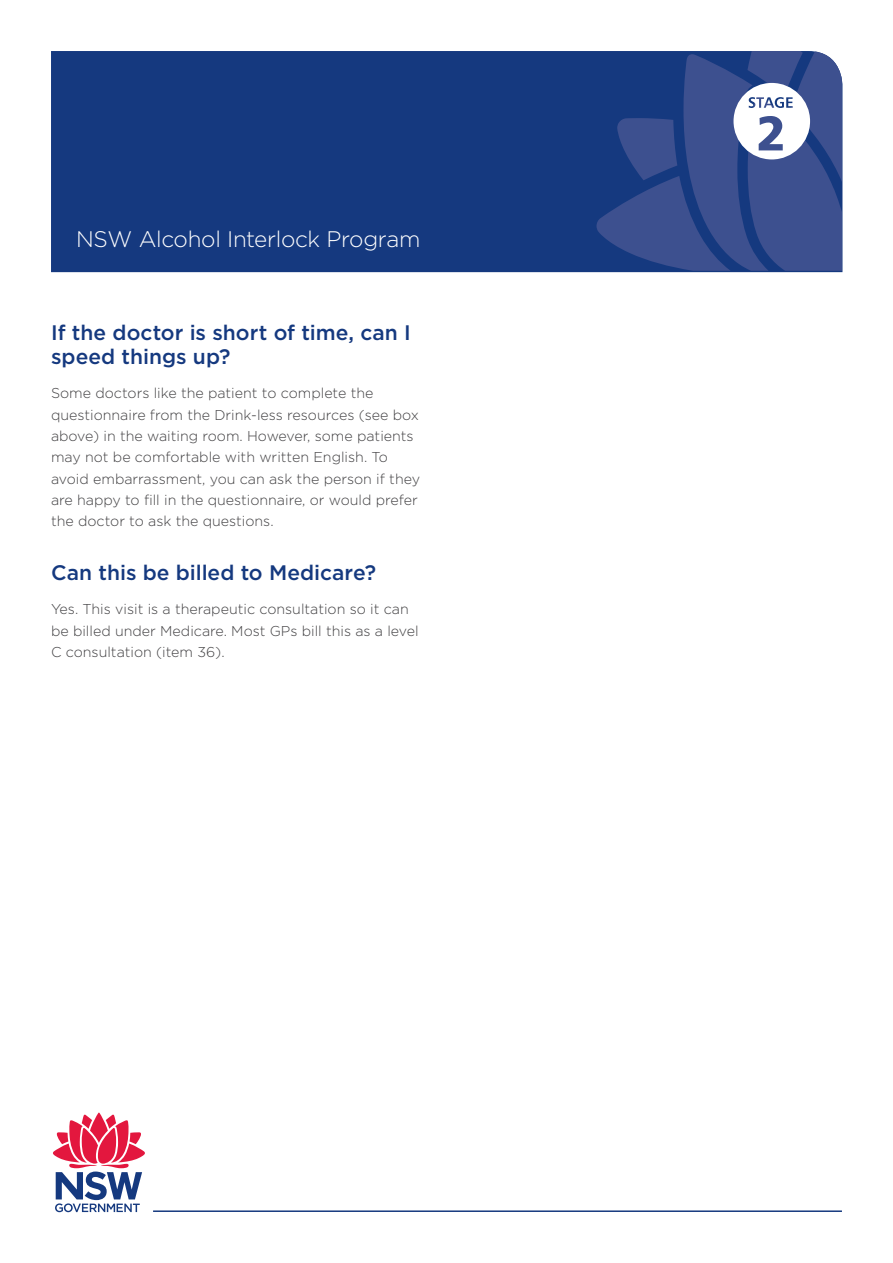
<style>
.page{position:relative;width:893px;height:1263px;background:#fff}
.page>*{position:absolute;margin:0;border:0;box-sizing:border-box;transform-origin:0 0}
.Subtitle{font:300 22.5px "Gotham";letter-spacing:-.015em;color:#fff}
.H1_Blue__No_Span{font:500 21px/24px "Gotham";color:#15397f}
.Body_copy{font:300 14.25px/21.5px "Gotham";color:#414042}
</style>
<div class="page">
<svg style="left:53px;top:1112px;width:92px;height:100px"></svg>
<hr style="left:153px;top:1210px;width:689px;height:2px;background:#15397f">
<div style="left:51px;top:51px;width:791px;height:221px;background:#15397f"></div>
<svg style="left:596px;top:51px;width:246px;height:220px;background:#30488a"></svg>
<svg style="left:733px;top:83px;width:77px;height:76px"></svg>
<h2 class="Subtitle" style="left:76px;top:224px;width:346px">NSW Alcohol Interlock Program</h2>
<h1 class="H1_Blue__No_Span" style="left:51px;top:320px;width:361px">If the doctor is short of time, can I speed things up?</h1>
<p class="Body_copy" style="left:51px;top:382px;width:371px">Some doctors like the patient to complete the questionnaire from the Drink-less resources (see box above) in the waiting room. However, some patients may not be comfortable with written English. To avoid embarrassment, you can ask the person if they are happy to fill in the questionnaire, or would prefer the doctor to ask the questions.</p>
<h1 class="H1_Blue__No_Span" style="left:51px;top:560px;width:327px">Can this be billed to Medicare?</h1>
<p class="Body_copy" style="left:51px;top:598px;width:369px">Yes. This visit is a therapeutic consultation so it can be billed under Medicare. Most GPs bill this as a level<br>C consultation (item 36).</p>
</div>
